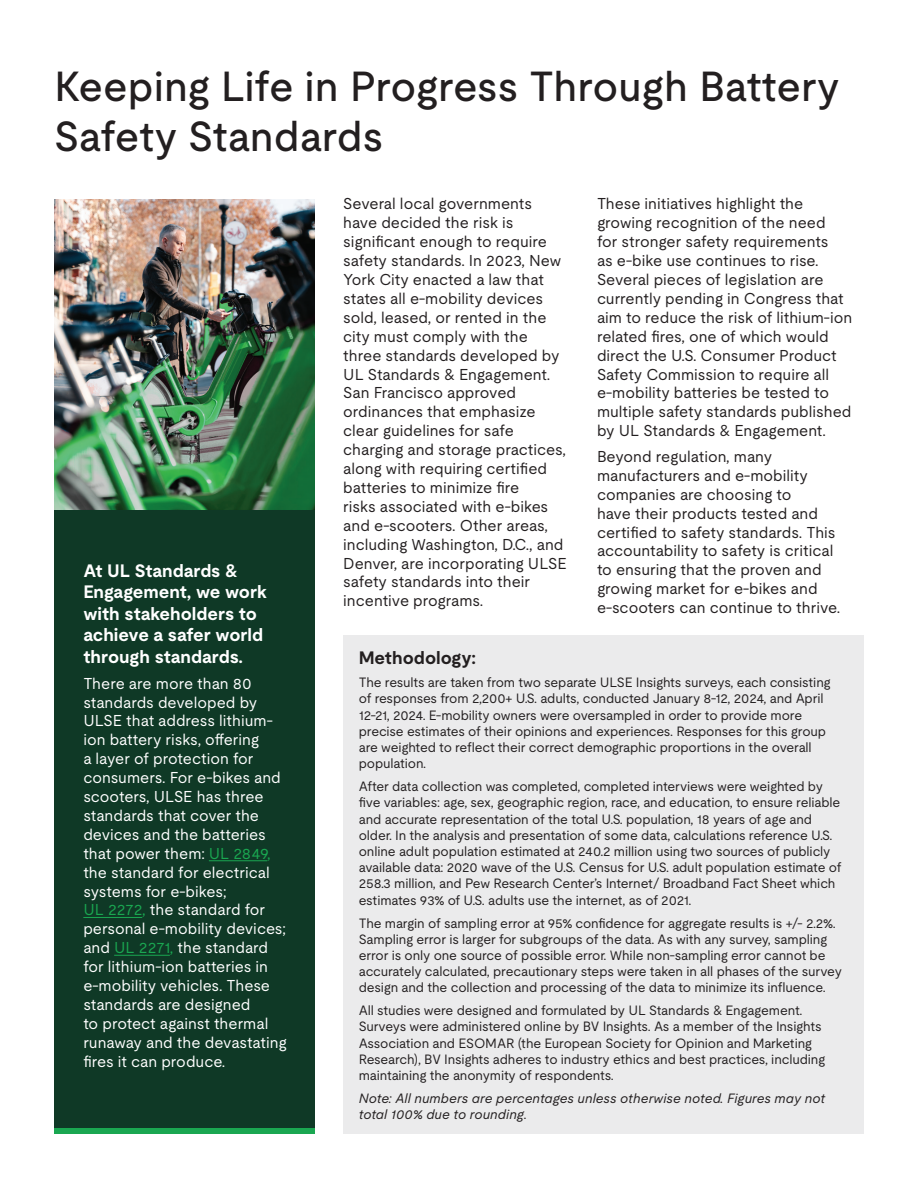
<style>
.page{position:relative;width:918px;height:1188px;background:#fff}
.page>*{position:absolute;margin:0;border:0;box-sizing:border-box;transform-origin:0 0}
.t1{font:500 42px/50.4px "UL Moderat";letter-spacing:-.005em;color:#231f20}
.t2{font:700 18px/21.6px "UL Moderat";color:#fff}
.t3{font:700 18px "UL Moderat";color:#231f20}
.t4{font:15.75px/18.9px "UL Moderat";color:#231f20}
.t5{font:15.75px/18.9px "UL Moderat";color:#fff}
.t6{font:13.5px/16.2px "UL Moderat";letter-spacing:-.01em;color:#231f20}
.t7{font:italic 13.5px/16.2px "UL Moderat";color:#231f20}
.s1{color:#1aa751}
</style>
<div class="page">
<div style="left:54px;top:200px;width:261px;height:934px;background:#0f3926"></div>
<div style="left:343px;top:635px;width:521px;height:499px;background:#ebebec"></div>
<div style="left:54px;top:1128px;width:261px;height:6px;background:#1aa751"></div>
<img style="left:54px;top:200px;width:261px;height:310px">
<hr style="left:209px;top:860px;width:58px;height:1px;background:#1aa751">
<hr style="left:83px;top:917px;width:59px;height:1px;background:#1aa751">
<hr style="left:114px;top:955px;width:56px;height:1px;background:#1aa751">
<h1 class="t1" style="left:54px;top:60px;width:787px">Keeping Life in Progress Through Battery<br>Safety Standards</h1>
<p class="t4" style="left:343px;top:194px;width:225px">Several local governments have decided the risk is significant enough to require safety standards. In 2023, New<br>York City enacted a law that states all e-mobility devices sold, leased, or rented in the city must comply with the three standards developed by<br>UL Standards &amp; Engagement.<br>San Francisco approved ordinances that emphasize clear guidelines for safe charging and storage practices, along with requiring certified batteries to minimize fire<br>risks associated with e-bikes and e-scooters. Other areas, including Washington, D.C., and<br>Denver, are incorporating ULSE safety standards into their incentive programs.</p>
<p class="t4" style="left:597px;top:194px;width:257px">These initiatives highlight the growing recognition of the need<br>for stronger safety requirements<br>as e-bike use continues to rise.<br>Several pieces of legislation are currently pending in Congress that aim to reduce the risk of lithium-ion related fires, one of which would direct the U.S. Consumer Product Safety Commission to require all e-mobility batteries be tested to multiple safety standards published by UL Standards &amp; Engagement.</p>
<p class="t4" style="left:597px;top:446px;width:245px">Beyond regulation, many manufacturers and e-mobility companies are choosing to<br>have their products tested and certified to safety standards. This accountability to safety is critical to ensuring that the proven and growing market for e-bikes and e-scooters can continue to thrive.</p>
<h2 class="t2" style="left:83px;top:559px;width:185px">At UL Standards &amp;<br>Engagement, we work with stakeholders to achieve a safer world through standards.</h2>
<p class="t5" style="left:83px;top:673px;width:205px">There are more than 80 standards developed by<br>ULSE that address lithium&shy;ion battery risks, offering<br>a layer of protection for consumers. For e-bikes and scooters, ULSE has three standards that cover the devices and the batteries that power them: <span class="s1">UL 2849, </span>the standard for electrical systems for e-bikes;<br><span class="s1">UL 2272,</span> the standard for personal e-mobility devices; and <span class="s1">UL 2271,</span> the standard for lithium-ion batteries in e-mobility vehicles. These standards are designed<br>to protect against thermal runaway and the devastating fires it can produce.</p>
<h2 class="t3" style="left:359px;top:644px;width:119px">Methodology:</h2>
<p class="t6" style="left:359px;top:674px;width:473px">The results are taken from two separate ULSE Insights surveys, each consisting of responses from 2,200+ U.S. adults, conducted January 8-12, 2024, and April 12-21, 2024. E-mobility owners were oversampled in order to provide more precise estimates of their opinions and experiences. Responses for this group are weighted to reflect their correct demographic proportions in the overall population.</p>
<p class="t6" style="left:359px;top:778px;width:484px">After data collection was completed, completed interviews were weighted by five variables: age, sex, geographic region, race, and education, to ensure reliable and accurate representation of the total U.S. population, 18 years of age and older. In the analysis and presentation of some data, calculations reference U.S. online adult population estimated at 240.2 million using two sources of publicly available data: 2020 wave of the U.S. Census for U.S. adult population estimate of 258.3 million, and Pew Research Center’s Internet/ Broadband Fact Sheet which estimates 93% of U.S. adults use the internet, as of 2021.</p>
<p class="t6" style="left:359px;top:914px;width:485px">The margin of sampling error at 95% confidence for aggregate results is +/- 2.2%.<br>Sampling error is larger for subgroups of the data. As with any survey, sampling error is only one source of possible error. While non-sampling error cannot be accurately calculated, precautionary steps were taken in all phases of the survey design and the collection and processing of the data to minimize its influence.</p>
<p class="t6" style="left:359px;top:1002px;width:468px">All studies were designed and formulated by UL Standards &amp; Engagement.<br>Surveys were administered online by BV Insights. As a member of the Insights Association and ESOMAR (the European Society for Opinion and Marketing Research), BV Insights adheres to industry ethics and best practices, including maintaining the anonymity of respondents.</p>
<p class="t7" style="left:359px;top:1090px;width:468px">Note: All numbers are percentages unless otherwise noted. Figures may not total 100% due to rounding.</p>
</div>
